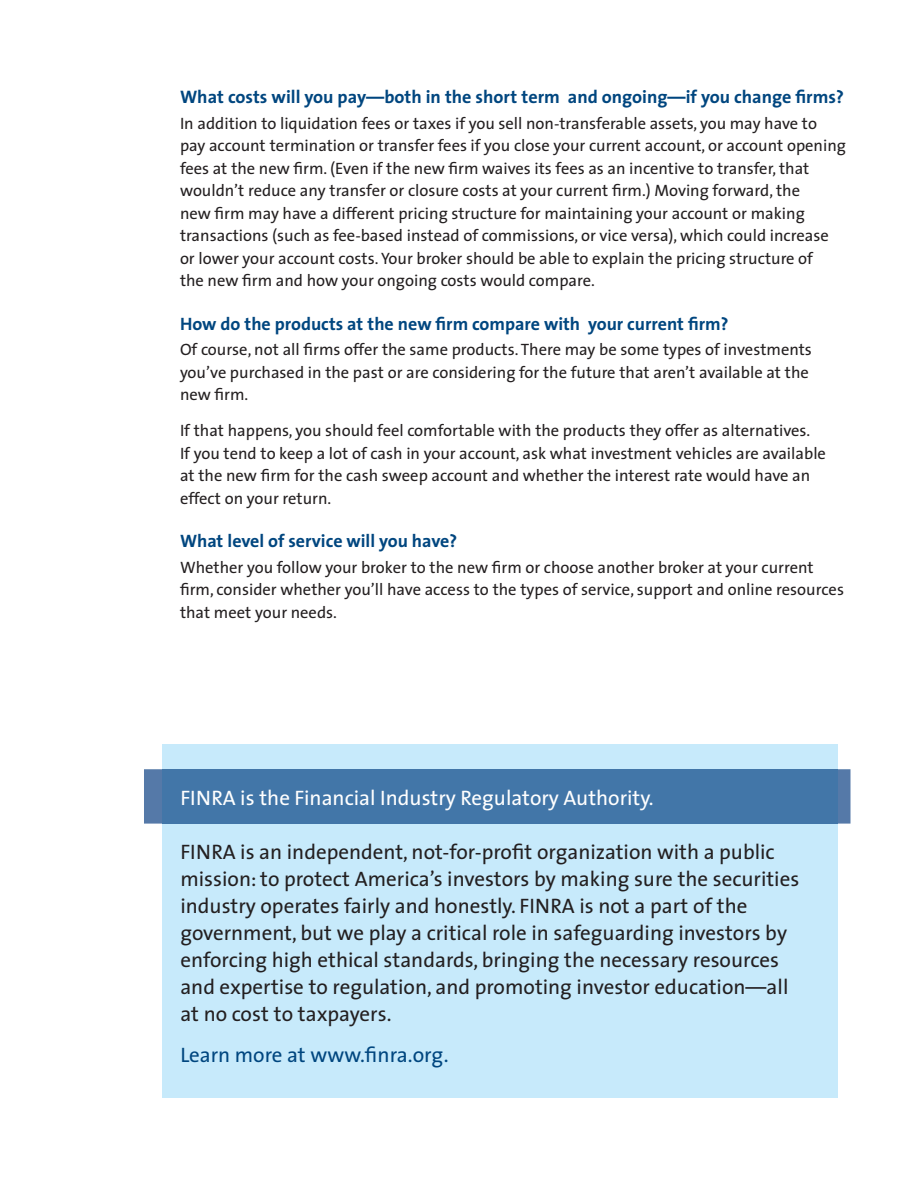
<style>
.page{position:relative;width:918px;height:1188px;background:#fff}
.page>*{position:absolute;margin:0;border:0;box-sizing:border-box;transform-origin:0 0}
.t1{font:21.15px "The Sans";color:#00467f}
.t2{font:21px/27px "The Sans";color:#231f20}
.t3{font:21px "The Sans";color:#fff}
.t4{font:700 18.15px "The Sans";color:#00467f}
.t5{font:700 18px "The Sans";color:#00467f}
.t6{font:16.5px/22.5px "The Sans";color:#231f20}
.s1{font-size:21px}
</style>
<div class="page">
<div style="left:162px;top:744px;width:675px;height:354px;background:#c7eafb"></div>
<svg style="left:144px;top:769px;width:707px;height:55px;background:#587caa"></svg>
<div style="left:162px;top:769px;width:675px;height:55px;background:#4276a8"></div>
<p class="t4" style="left:180px;top:89px;width:665px">What costs will you pay—both in the short term and ongoing—if you change firms?</p>
<p class="t6" style="left:180px;top:113px;width:668px">In addition to liquidation fees or taxes if you sell non-transferable assets, you may have to pay account termination or transfer fees if you close your current account, or account opening fees at the new firm. (Even if the new firm waives its fees as an incentive to transfer, that wouldn’t reduce any transfer or closure costs at your current firm.) Moving forward, the<br>new firm may have a different pricing structure for maintaining your account or making transactions (such as fee-based instead of commissions, or vice versa), which could increase or lower your account costs. Your broker should be able to explain the pricing structure of<br>the new firm and how your ongoing costs would compare.</p>
<p class="t5" style="left:180px;top:316px;width:550px">How do the products at the new firm compare with your current firm?</p>
<p class="t6" style="left:180px;top:340px;width:633px">Of course, not all firms offer the same products. There may be some types of investments you’ve purchased in the past or are considering for the future that aren’t available at the new firm.</p>
<p class="t6" style="left:180px;top:421px;width:648px">If that happens, you should feel comfortable with the products they offer as alternatives.<br>If you tend to keep a lot of cash in your account, ask what investment vehicles are available at the new firm for the cash sweep account and whether the interest rate would have an effect on your return.</p>
<p class="t5" style="left:180px;top:533px;width:279px">What level of service will you have?</p>
<p class="t6" style="left:180px;top:557px;width:666px">Whether you follow your broker to the new firm or choose another broker at your current firm, consider whether you’ll have access to the types of service, support and online resources that meet your needs.</p>
<p class="t3" style="left:180px;top:790px;width:475px">FINRA is the Financial Industry Regulatory Authority.</p>
<p class="t2" style="left:180px;top:841px;width:620px">FINRA is an independent, not-for-profit organization with a public mission: to protect America’s investors by making sure the securities industry operates fairly and honestly. FINRA is not a part of the government, but we play a critical role in safeguarding investors by enforcing high ethical standards, bringing the necessary resources and expertise to regulation, and promoting investor education—all at no cost to taxpayers.</p>
<p class="t1" style="left:180px;top:1047px;width:270px"><span class="s1">Learn more at</span> www.finra.org.</p>
</div>
